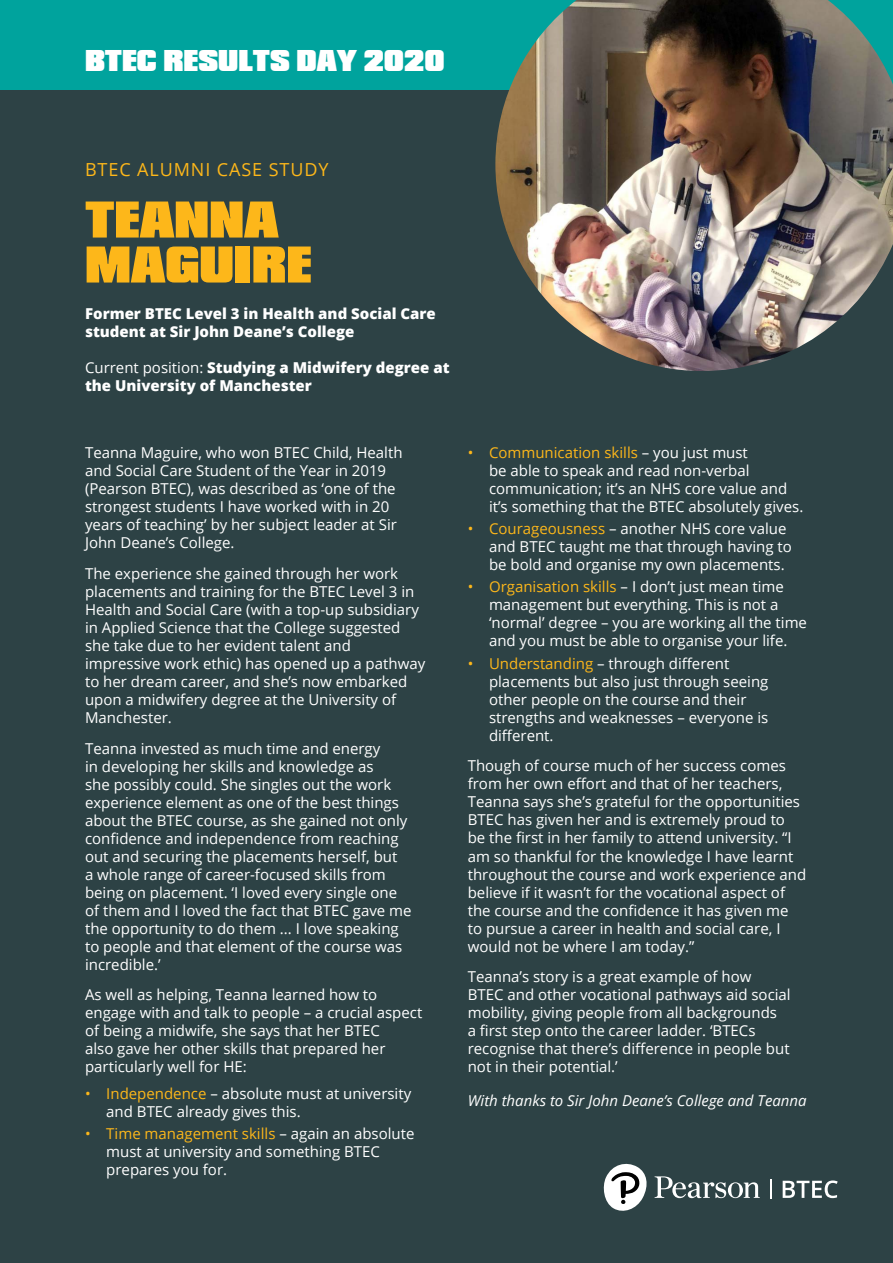
<style>
.page{position:relative;width:893px;height:1263px;background:#2d4245}
.page>*{position:absolute;margin:0;border:0;box-sizing:border-box;transform-origin:0 0}
.t1{font:900 54px/45px "Compacta LT Std";color:#fdb71a}
.t2{font:900 31.5px "Compacta LT Std";color:#fff}
.t3{font:18px "Open Sans";letter-spacing:.05em;color:#fdb71a}
.t4{font:15px/18px "Open Sans";color:#fff}
.t5{font:800 15px/18px "Open Sans";color:#fff}
.t6{font:italic 15px "Open Sans";color:#fff}
.s1{font-weight:400}
.s2{color:#fdb71a}
</style>
<div class="page">
<div style="left:0;top:0;width:893px;height:89px;background:#00a39d"></div>
<img style="left:495px;top:0;width:398px;height:371px">
<svg style="left:604px;top:1164px;width:156px;height:47px"></svg>
<svg style="left:771px;top:1179px;width:1px;height:20px"></svg>
<svg style="left:783px;top:1180px;width:55px;height:18px"></svg>
<h2 class="t2" style="left:85px;top:43px;width:361px">BTEC RESULTS DAY 2020</h2>
<p class="t3" style="left:85px;top:157px;width:245px">BTEC ALUMNI CASE STUDY</p>
<h1 class="t1" style="left:85px;top:197px;width:228px">TEANNA<br>MAGUIRE</h1>
<p class="t5" style="left:85px;top:303px;width:352px">Former BTEC Level 3 in Health and Social Care student at Sir John Deane’s College</p>
<p class="t5" style="left:85px;top:357px;width:366px"><span class="s1">Current position:</span> Studying a Midwifery degree at the University of Manchester</p>
<p class="t4" style="left:85px;top:443px;width:319px">Teanna Maguire, who won BTEC Child, Health and Social Care Student of the Year in 2019 (Pearson BTEC), was described as ‘one of the strongest students I have worked with in 20 years of teaching’ by her subject leader at Sir John Deane’s College.</p>
<p class="t4" style="left:85px;top:564px;width:342px">The experience she gained through her work placements and training for the BTEC Level 3 in Health and Social Care (with a top-up subsidiary in Applied Science that the College suggested she take due to her evident talent and impressive work ethic) has opened up a pathway to her dream career, and she’s now embarked upon a midwifery degree at the University of Manchester.</p>
<p class="t4" style="left:85px;top:739px;width:328px">Teanna invested as much time and energy<br>in developing her skills and knowledge as<br>she possibly could. She singles out the work experience element as one of the best things about the BTEC course, as she gained not only confidence and independence from reaching out and securing the placements herself, but<br>a whole range of career-focused skills from being on placement. ‘I loved every single one of them and I loved the fact that BTEC gave me the opportunity to do them ... I love speaking to people and that element of the course was incredible.’</p>
<p class="t4" style="left:85px;top:985px;width:339px">As well as helping, Teanna learned how to engage with and talk to people – a crucial aspect of being a midwife, she says that her BTEC<br>also gave her other skills that prepared her particularly well for HE:</p>
<p class="t4" style="left:106px;top:1084px;width:306px;text-indent:-21px"><span class="s2">• Independence</span> – absolute must at university and BTEC already gives this.</p>
<p class="t4" style="left:106px;top:1124px;width:310px;text-indent:-21px"><span class="s2">• Time management skills</span> – again an absolute must at university and something BTEC prepares you for.</p>
<p class="t4" style="left:489px;top:443px;width:316px;text-indent:-21px"><span class="s2">• Communication skills</span> – you just must<br>be able to speak and read non-verbal communication; it’s an NHS core value and it’s something that the BTEC absolutely gives.</p>
<p class="t4" style="left:489px;top:519px;width:304px;text-indent:-21px"><span class="s2">• Courageousness</span> – another NHS core value and BTEC taught me that through having to be bold and organise my own placements.</p>
<p class="t4" style="left:489px;top:578px;width:320px;text-indent:-21px"><span class="s2">• Organisation skills</span> – I don’t just mean time management but everything. This is not a ‘normal’ degree – you are working all the time and you must be able to organise your life.</p>
<p class="t4" style="left:489px;top:654px;width:281px;text-indent:-21px"><span class="s2">• Understanding</span> – through different placements but also just through seeing other people on the course and their strengths and weaknesses – everyone is different.</p>
<p class="t4" style="left:468px;top:757px;width:340px">Though of course much of her success comes from her own effort and that of her teachers, Teanna says she’s grateful for the opportunities BTEC has given her and is extremely proud to be the first in her family to attend university. “I am so thankful for the knowledge I have learnt throughout the course and work experience and believe if it wasn’t for the vocational aspect of the course and the confidence it has given me to pursue a career in health and social care, I would not be where I am today.”</p>
<p class="t4" style="left:468px;top:967px;width:324px">Teanna’s story is a great example of how BTEC and other vocational pathways aid social mobility, giving people from all backgrounds<br>a first step onto the career ladder. ‘BTECs recognise that there’s difference in people but not in their potential.’</p>
<p class="t6" style="left:468px;top:1090px;width:340px">With thanks to Sir John Deane’s College and Teanna</p>
</div>
